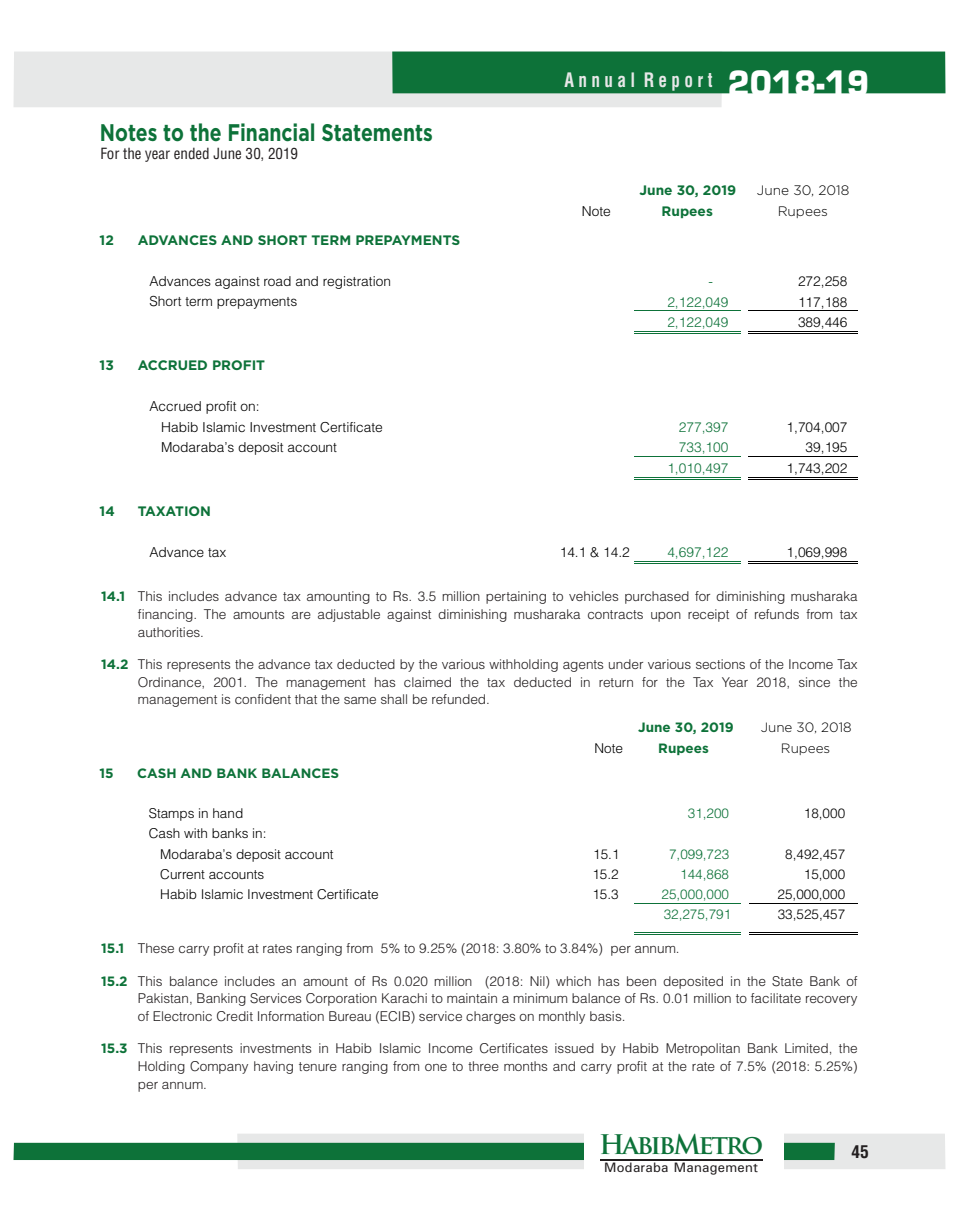
<style>
.page{position:relative;width:959px;height:1229px;background:#fff}
.page>*{position:absolute;margin:0;border:0;box-sizing:border-box;transform-origin:0 0}
.t1{font:700 26.25px "Trajan Pro";letter-spacing:-.085em;color:#0d7239}
.t2{font:700 24px "Gotham";color:#0d7239;scale:.81 1}
.t3{font:19.35px "Switzerland Condensed";letter-spacing:.25em;color:#e7e8e8;scale:.89 1}
.t4{font:17.25px "Switzerland Condensed";color:#231f20}
.t5{font:15px "Switzerland Condensed";color:#231f20}
.t6{font:13.65px/20.5px "Switzerland Light";color:#000}
.t7{font:700 13.65px "Gotham";color:#0d7239}
.t8{font:13.65px "Switzerland Light";color:#0d7239}
.t9{font:13.65px "Univers";letter-spacing:.015em;color:#231f20}
.t10{font:300 13.65px "Gotham";color:#000}
.t11{font:700 13.65px "Gotham";letter-spacing:-.02em;color:#0d7239}
.t12{font:13.5px/17.7px "Switzerland Light";color:#231f20;text-align:justify}
.t13{font:13.5px/20.1px "Switzerland Light";color:#000}
.t14{font:13.5px "Switzerland Light";color:#0d7239}
.t15{font:700 13.5px "Gotham";color:#0d7239}
.t16{font:300 13.5px "Gotham";color:#000}
.s1{font-family:"Eurostile Black DTC";font-size:38.4px;color:#fff}
.s2{font-family:"Gotham";font-weight:700;color:#0d7239}
</style>
<div class="page">
<div style="left:14px;top:52px;width:708px;height:55px;background:#e7e8e8"></div>
<div style="left:392px;top:52px;width:553px;height:41px;background:#0d7239"></div>
<svg style="left:14px;top:1134px;width:931px;height:35px;background:#8fbaa2"></svg>
<div style="left:584px;top:1132px;width:200px;height:50px;background:#fff"></div>
<hr style="left:600px;top:1158px;width:162px;height:2px;background:#231f20">
<hr style="left:634px;top:310px;width:107px;height:1px;background:#0d7239">
<hr style="left:634px;top:331px;width:107px;height:1px;background:#0d7239">
<hr style="left:634px;top:333px;width:107px;height:1px;background:#0d7239">
<hr style="left:634px;top:456px;width:107px;height:1px;background:#0d7239">
<hr style="left:634px;top:477px;width:107px;height:1px;background:#0d7239">
<hr style="left:634px;top:479px;width:107px;height:1px;background:#0d7239">
<hr style="left:634px;top:561px;width:107px;height:1px;background:#0d7239">
<hr style="left:634px;top:563px;width:107px;height:1px;background:#0d7239">
<hr style="left:748px;top:310px;width:109px;height:1px;background:#000">
<hr style="left:748px;top:331px;width:109px;height:1px;background:#000">
<hr style="left:748px;top:333px;width:109px;height:1px;background:#000">
<hr style="left:748px;top:456px;width:109px;height:1px;background:#000">
<hr style="left:748px;top:477px;width:109px;height:1px;background:#000">
<hr style="left:748px;top:479px;width:109px;height:1px;background:#000">
<hr style="left:748px;top:561px;width:109px;height:1px;background:#000">
<hr style="left:748px;top:563px;width:109px;height:1px;background:#000">
<hr style="left:634px;top:902px;width:107px;height:1px;background:#0d7239">
<hr style="left:634px;top:932px;width:107px;height:1px;background:#0d7239">
<hr style="left:634px;top:933px;width:107px;height:1px;background:#0d7239">
<hr style="left:748px;top:902px;width:109px;height:1px;background:#000">
<hr style="left:748px;top:932px;width:109px;height:1px;background:#000">
<hr style="left:748px;top:933px;width:109px;height:1px;background:#000">
<h2 class="t2" style="left:100px;top:123px;width:412px">Notes to the Financial Statements</h2>
<p class="t5" style="left:100px;top:144px;width:199px">For the year ended June 30, 2019</p>
<h3 class="t3" style="left:564px;top:68px;width:344px">Annual Report <span class="s1">2018-19</span></h3>
<p class="t7" style="left:639px;top:185px;width:98px">June 30, 2019</p>
<p class="t10" style="left:757px;top:183px;width:94px">June 30, 2018</p>
<p class="t6" style="left:582px;top:202px;width:30px">Note</p>
<p class="t7" style="left:661px;top:206px;width:53px">Rupees</p>
<p class="t10" style="left:777px;top:203px;width:52px">Rupees</p>
<p class="t7" style="left:100px;top:235px;width:16px">12</p>
<p class="t7" style="left:138px;top:235px;width:324px">ADVANCES AND SHORT TERM PREPAYMENTS</p>
<p class="t6" style="left:149px;top:272px;width:243px">Advances against road and registration</p>
<p class="t8" style="left:708px;top:272px;width:6px">-</p>
<p class="t6" style="left:798px;top:272px;width:51px">272,258</p>
<p class="t6" style="left:149px;top:293px;width:149px">Short term prepayments</p>
<p class="t8" style="left:667px;top:293px;width:62px">2,122,049</p>
<p class="t6" style="left:798px;top:293px;width:51px">117,188</p>
<p class="t8" style="left:667px;top:314px;width:62px">2,122,049</p>
<p class="t6" style="left:798px;top:313px;width:51px">389,446</p>
<p class="t7" style="left:100px;top:360px;width:16px">13</p>
<p class="t7" style="left:138px;top:360px;width:129px">ACCRUED PROFIT</p>
<p class="t6" style="left:161px;top:397px;width:223px;text-indent:-12px">Accrued profit on:<br>Habib Islamic Investment Certificate</p>
<p class="t8" style="left:678px;top:418px;width:51px">277,397</p>
<p class="t6" style="left:786px;top:418px;width:62px">1,704,007</p>
<p class="t6" style="left:161px;top:438px;width:177px">Modaraba's deposit account</p>
<p class="t8" style="left:678px;top:439px;width:51px">733,100</p>
<p class="t6" style="left:805px;top:439px;width:43px">39,195</p>
<p class="t8" style="left:667px;top:459px;width:62px">1,010,497</p>
<p class="t6" style="left:786px;top:459px;width:62px">1,743,202</p>
<p class="t7" style="left:100px;top:506px;width:17px">14</p>
<p class="t11" style="left:138px;top:506px;width:75px">TAXATION</p>
<p class="t6" style="left:149px;top:543px;width:78px">Advance tax</p>
<p class="t6" style="left:559px;top:543px;width:72px">14.1 &amp; 14.2</p>
<p class="t8" style="left:667px;top:544px;width:62px">4,697,122</p>
<p class="t6" style="left:786px;top:543px;width:62px">1,069,998</p>
<p class="t12" style="left:138px;top:589px;width:721px;text-indent:-37px"><span class="s2">14.1</span> This includes advance tax amounting to Rs. 3.5 million pertaining to vehicles purchased for diminishing musharaka financing. The amounts are adjustable against diminishing musharaka contracts upon receipt of refunds from tax authorities.</p>
<p class="t12" style="left:138px;top:656px;width:721px;text-indent:-37px"><span class="s2">14.2</span> This represents the advance tax deducted by the various withholding agents under various sections of the Income Tax Ordinance, 2001. The management has claimed the tax deducted in return for the Tax Year 2018, since the management is confident that the same shall be refunded.</p>
<p class="t15" style="left:638px;top:722px;width:97px">June 30, 2019</p>
<p class="t16" style="left:760px;top:720px;width:93px">June 30, 2018</p>
<p class="t13" style="left:594px;top:739px;width:30px">Note</p>
<p class="t15" style="left:658px;top:742px;width:52px">Rupees</p>
<p class="t16" style="left:781px;top:740px;width:51px">Rupees</p>
<p class="t15" style="left:100px;top:768px;width:16px">15</p>
<p class="t15" style="left:137px;top:768px;width:203px">CASH AND BANK BALANCES</p>
<p class="t13" style="left:149px;top:805px;width:96px">Stamps in hand</p>
<p class="t14" style="left:687px;top:805px;width:43px">31,200</p>
<p class="t13" style="left:803px;top:805px;width:43px">18,000</p>
<p class="t13" style="left:160px;top:825px;width:175px;text-indent:-12px">Cash with banks in:<br>Modaraba's deposit account</p>
<p class="t13" style="left:593px;top:845px;width:28px">15.1</p>
<p class="t14" style="left:669px;top:845px;width:62px">7,099,723</p>
<p class="t13" style="left:785px;top:845px;width:62px">8,492,457</p>
<p class="t13" style="left:160px;top:865px;width:105px">Current accounts</p>
<p class="t13" style="left:592px;top:865px;width:28px">15.2</p>
<p class="t14" style="left:680px;top:865px;width:50px">144,868</p>
<p class="t13" style="left:803px;top:865px;width:43px">15,000</p>
<p class="t13" style="left:160px;top:885px;width:220px">Habib Islamic Investment Certificate</p>
<p class="t13" style="left:592px;top:885px;width:28px">15.3</p>
<p class="t14" style="left:661px;top:885px;width:69px">25,000,000</p>
<p class="t13" style="left:777px;top:885px;width:69px">25,000,000</p>
<p class="t14" style="left:663px;top:905px;width:69px">32,275,791</p>
<p class="t13" style="left:777px;top:905px;width:69px">33,525,457</p>
<p class="t12" style="left:101px;top:941px;width:580px"><span class="s2">15.1</span> These carry profit at rates ranging from 5% to 9.25% (2018: 3.80% to 3.84%) per annum.</p>
<p class="t12" style="left:138px;top:973px;width:721px;text-indent:-37px"><span class="s2">15.2</span> This balance includes an amount of Rs 0.020 million (2018: Nil) which has been deposited in the State Bank of Pakistan, Banking Services Corporation Karachi to maintain a minimum balance of Rs. 0.01 million to facilitate recovery of Electronic Credit Information Bureau (ECIB) service charges on monthly basis.</p>
<p class="t12" style="left:138px;top:1041px;width:721px;text-indent:-37px"><span class="s2">15.3</span> This represents investments in Habib Islamic Income Certificates issued by Habib Metropolitan Bank Limited, the Holding Company having tenure ranging from one to three months and carry profit at the rate of 7.5% (2018: 5.25%) per annum.</p>
<h1 class="t1" style="left:599px;top:1134px;width:166px">HabibMetro</h1>
<p class="t9" style="left:604px;top:1162px;width:155px">Modaraba Management</p>
<p class="t4" style="left:851px;top:1141px;width:19px">45</p>
</div>
